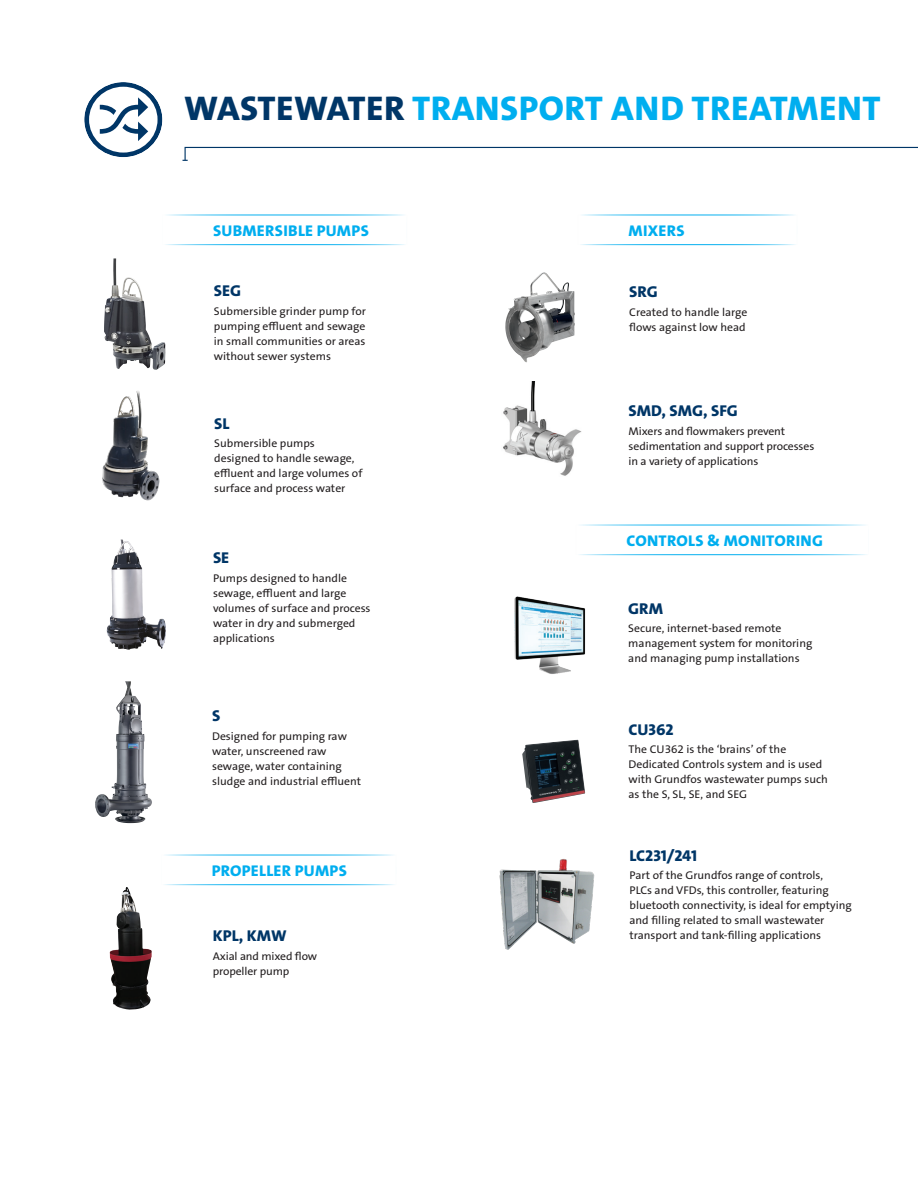
<style>
.page{position:relative;width:918px;height:1188px;background:#fff}
.page>*{position:absolute;margin:0;border:0;box-sizing:border-box;transform-origin:0 0}
.t1{font:34.5px "Grundfos The Sans V2 OT 8 XB";letter-spacing:.015em;color:#00aeef;scale:1.04 1}
.t2{font:15.75px "Grundfos The Sans V2 OT 8 XB";color:#003667;scale:1.04 1}
.t3{font:15.6px "Grundfos The Sans V2 OT 8 XB";letter-spacing:.02em;color:#00aeef;scale:1.04 1}
.t4{font:11.25px/15px "Grundfos The Sans V2 OT 5 R";color:#231f20;scale:1.04 1}
.s1{color:#003667}
</style>
<div class="page">
<svg style="left:84px;top:82px;width:78px;height:75px"></svg>
<img style="left:104px;top:258px;width:58px;height:112px">
<img style="left:499px;top:869px;width:49px;height:80px">
<img style="left:503px;top:382px;width:79px;height:94px">
<svg style="left:183px;top:147px;width:735px;height:14px"></svg>
<img style="left:505px;top:272px;width:70px;height:90px">
<img style="left:111px;top:681px;width:16px;height:118px">
<img style="left:107px;top:540px;width:37px;height:110px">
<img style="left:514px;top:596px;width:72px;height:78px">
<img style="left:110px;top:887px;width:23px;height:123px">
<img style="left:102px;top:391px;width:58px;height:110px">
<img style="left:522px;top:740px;width:63px;height:63px">
<h1 class="t1" style="left:184px;top:86px;width:671px"><span class="s1">WASTEWATER</span> TRANSPORT AND TREATMENT</h1>
<h3 class="t3" style="left:213px;top:220px;width:151px">SUBMERSIBLE PUMPS</h3>
<h2 class="t2" style="left:214px;top:281px;width:28px">SEG</h2>
<p class="t4" style="left:214px;top:304px;width:148px;text-align:justify">Submersible grinder pump for pumping effluent and sewage in small communities or areas without sewer systems</p>
<h2 class="t2" style="left:214px;top:413px;width:16px">SL</h2>
<p class="t4" style="left:214px;top:436px;width:144px">Submersible pumps designed to handle sewage, effluent and large volumes of surface and process water</p>
<h2 class="t2" style="left:213px;top:548px;width:17px">SE</h2>
<p class="t4" style="left:213px;top:570px;width:153px">Pumps designed to handle sewage, effluent and large volumes of surface and process water in dry and submerged applications</p>
<h2 class="t2" style="left:212px;top:706px;width:9px">S</h2>
<p class="t4" style="left:212px;top:729px;width:145px">Designed for pumping raw water, unscreened raw sewage, water containing sludge and industrial effluent</p>
<h3 class="t3" style="left:212px;top:860px;width:131px">PROPELLER PUMPS</h3>
<h2 class="t2" style="left:213px;top:926px;width:72px">KPL, KMW</h2>
<p class="t4" style="left:213px;top:949px;width:102px">Axial and mixed flow propeller pump</p>
<h3 class="t3" style="left:629px;top:220px;width:55px">MIXERS</h3>
<h2 class="t2" style="left:629px;top:282px;width:29px">SRG</h2>
<p class="t4" style="left:629px;top:305px;width:115px">Created to handle large flows against low head</p>
<h2 class="t2" style="left:629px;top:401px;width:106px">SMD, SMG, SFG</h2>
<p class="t4" style="left:629px;top:424px;width:180px">Mixers and flowmakers prevent sedimentation and support processes in a variety of applications</p>
<h3 class="t3" style="left:627px;top:530px;width:190px">CONTROLS &amp; MONITORING</h3>
<h2 class="t2" style="left:628px;top:598px;width:35px">GRM</h2>
<p class="t4" style="left:628px;top:621px;width:179px">Secure, internet-based remote management system for monitoring and managing pump installations</p>
<h2 class="t2" style="left:629px;top:719px;width:45px">CU362</h2>
<p class="t4" style="left:629px;top:742px;width:193px">The CU362 is the ‘brains’ of the<br>Dedicated Controls system and is used with Grundfos wastewater pumps such as the S, SL, SE, and SEG</p>
<h2 class="t2" style="left:629px;top:845px;width:67px">LC231/241</h2>
<p class="t4" style="left:629px;top:868px;width:215px">Part of the Grundfos range of controls,<br>PLCs and VFDs, this controller, featuring bluetooth connectivity, is ideal for emptying and filling related to small wastewater transport and tank-filling applications</p>
</div>
